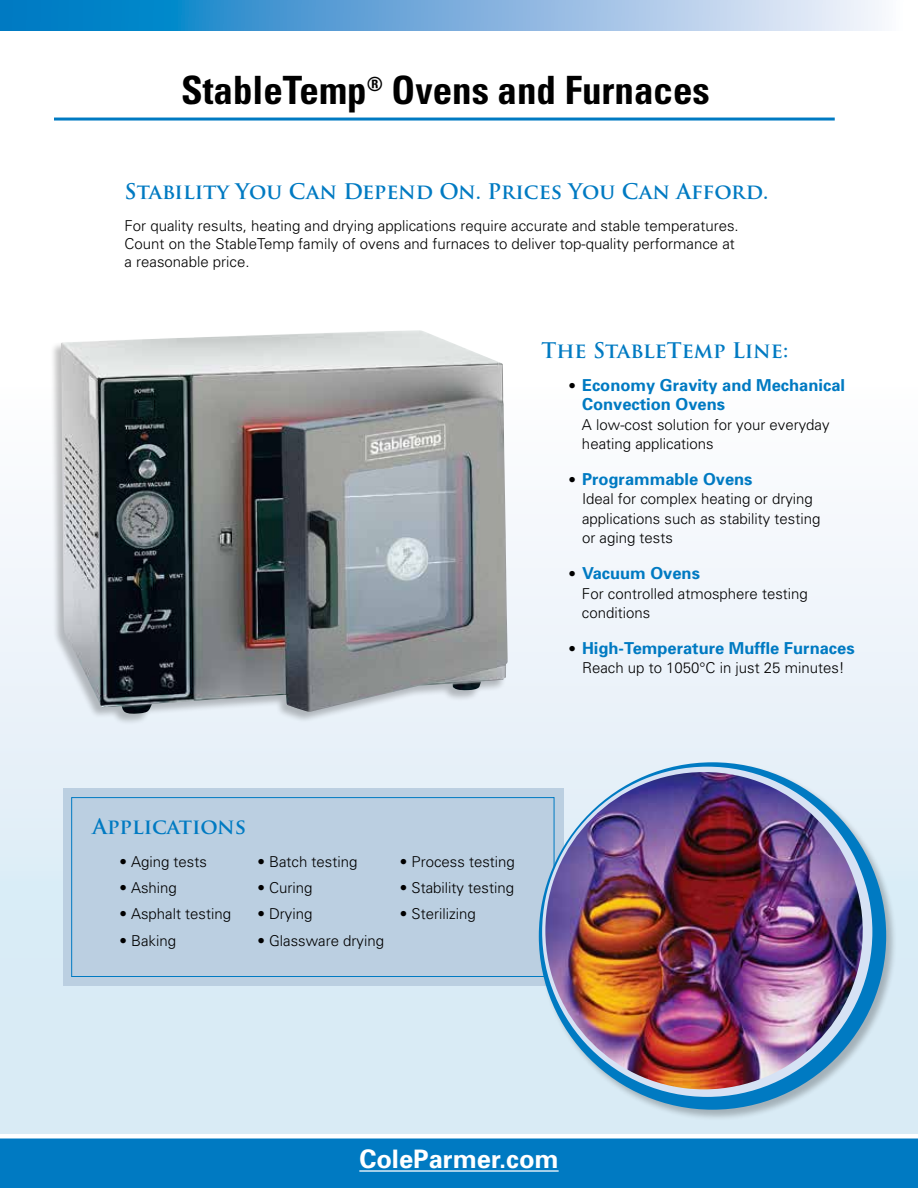
<style>
.page{position:relative;width:918px;height:1188px;background:#fff}
.page>*{position:absolute;margin:0;border:0;box-sizing:border-box;transform-origin:0 0}
.t1{font:700 condensed 39px "Univers";color:#000}
.t2{font:700 25.5px "Univers";color:#fff}
.t3{font:700 21px "Trajan Pro";color:#007ac2}
.t4{font:700 16.5px/19.5px "Univers";color:#007ac2}
.t5{font:300 15px/19.5px "Univers";color:#000}
.s1{font-weight:300;font-size:15px;color:#000}
</style>
<div class="page">
<div style="left:0;top:386px;width:918px;height:802px;background:linear-gradient(to bottom,#fcfbfe,#cfe6f3)"></div>
<svg style="left:0;top:0;width:882px;height:30px;background:#70aedc"></svg>
<div style="left:0;top:1137px;width:918px;height:51px;background:#007ac2"></div>
<hr style="left:0;top:1134px;width:918px;height:4px;background:#fff">
<hr style="left:54px;top:118px;width:781px;height:3px;background:#007ac2">
<hr style="left:359px;top:1170px;width:200px;height:2px;background:#fff">
<div style="left:63px;top:789px;width:500px;height:197px;background:#bbcfe1"></div>
<div style="left:71px;top:797px;width:483px;height:180px;border:1px solid #007ac2"></div>
<div style="left:49px;top:330px;width:459px;height:395px;background:#000;opacity:.25"></div>
<img style="left:61px;top:330px;width:447px;height:384px">
<div style="left:538px;top:762px;width:360px;height:359px;background:#000;opacity:.25"></div>
<div style="left:539px;top:762px;width:347px;height:348px;background:#007ac2;border-radius:50%"></div>
<div style="left:542px;top:767px;width:330px;height:330px;background:#d6e2f4;border-radius:50%"></div>
<img style="left:545px;top:772px;width:318px;height:317px;border-radius:159px">
<h1 class="t1" style="left:181px;top:66px;width:530px">StableTemp<sup>®</sup> Ovens and Furnaces</h1>
<h3 class="t3" style="left:124px;top:178px;width:645px">Stability You Can Depend On. Prices You Can Afford.</h3>
<p class="t5" style="left:124px;top:216px;width:616px;line-height:18px">For quality results, heating and drying applications require accurate and stable temperatures.<br>Count on the StableTemp family of ovens and furnaces to deliver top-quality performance at a reasonable price.</p>
<h3 class="t3" style="left:542px;top:337px;width:248px">The StableTemp Line:</h3>
<p class="t4" style="left:582px;top:375px;width:265px;text-indent:-14px"><span class="s1">•</span> Economy Gravity and Mechanical<br>Convection Ovens</p>
<p class="t5" style="left:582px;top:415px;width:249px">A low-cost solution for your everyday heating applications</p>
<p class="t4" style="left:568px;top:469px;width:186px"><span class="s1">•</span> Programmable Ovens</p>
<p class="t5" style="left:582px;top:489px;width:240px">Ideal for complex heating or drying applications such as stability testing or aging tests</p>
<p class="t4" style="left:569px;top:564px;width:133px"><span class="s1">•</span> Vacuum Ovens</p>
<p class="t5" style="left:582px;top:584px;width:227px">For controlled atmosphere testing conditions</p>
<p class="t4" style="left:568px;top:638px;width:288px"><span class="s1">•</span> High-Temperature Muffle Furnaces</p>
<p class="t5" style="left:582px;top:658px;width:264px">Reach up to 1050°C in just 25 minutes!</p>
<h3 class="t3" style="left:92px;top:813px;width:155px">Applications</h3>
<p class="t5" style="left:119px;top:852px;width:89px">• Aging tests</p>
<p class="t5" style="left:119px;top:878px;width:59px">• Ashing</p>
<p class="t5" style="left:119px;top:904px;width:113px">• Asphalt testing</p>
<p class="t5" style="left:119px;top:931px;width:58px">• Baking</p>
<p class="t5" style="left:257px;top:852px;width:102px">• Batch testing</p>
<p class="t5" style="left:257px;top:878px;width:57px">• Curing</p>
<p class="t5" style="left:257px;top:904px;width:57px">• Drying</p>
<p class="t5" style="left:257px;top:931px;width:128px">• Glassware drying</p>
<p class="t5" style="left:400px;top:852px;width:117px">• Process testing</p>
<p class="t5" style="left:400px;top:878px;width:116px">• Stability testing</p>
<p class="t5" style="left:400px;top:904px;width:77px">• Sterilizing</p>
<h2 class="t2" style="left:359px;top:1144px;width:201px">ColeParmer.com</h2>
</div>
